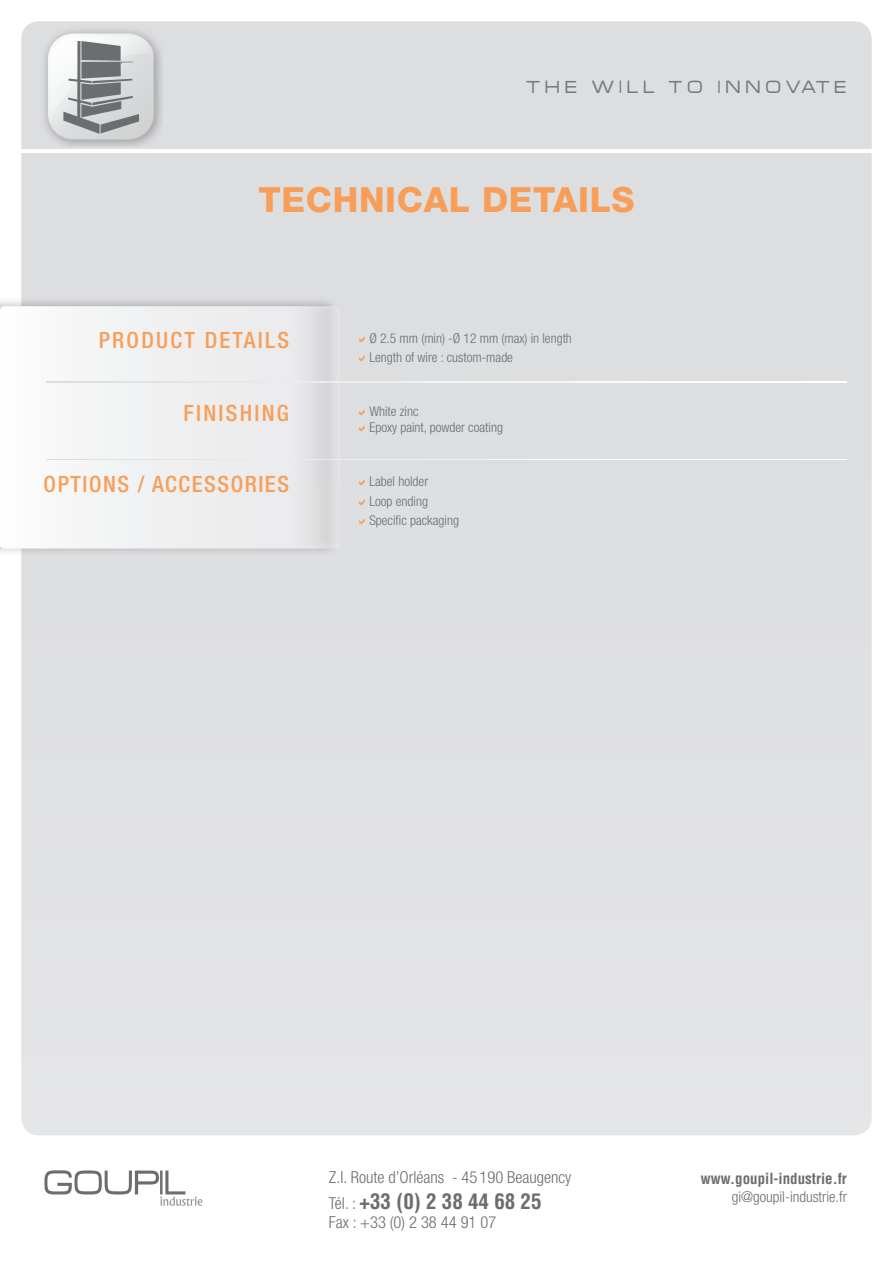
<style>
.page{position:relative;width:893px;height:1263px;background:#fff}
.page>*{position:absolute;margin:0;border:0;box-sizing:border-box;transform-origin:0 0}
.t1{font:800 34.5px "Helvetica 85";letter-spacing:.02em;color:#f89e58}
.t2{font:500 condensed 22.5px "Helvetica Neue LT Std";letter-spacing:.1em;color:#f89e58}
.t3{font:500 condensed 22.5px "Helvetica Neue LT Std";letter-spacing:.07em;color:#f89e58}
.t4{font:700 condensed 21px "Helvetica";color:#6c6d70}
.t5{font:19.35px "Acens";letter-spacing:.27em;color:#76787b}
.t6{font:300 condensed 16.5px "Helvetica Neue LT Std";color:#6c6d70}
.t7{font:700 condensed 15px "Helvetica";color:#6c6d70}
.t8{font:300 condensed 15px "Helvetica Neue LT Std";color:#6c6d70}
.t9{font:300 condensed 13.5px "Helvetica Neue LT Std";color:#6c6d70}
.s1{font-family:"Helvetica Neue LT Std";font-weight:300;font-size:16.5px}
</style>
<div class="page">
<div style="left:21px;top:21px;width:851px;height:1114px;background:#dddee0;border-radius:18px"></div>
<hr style="left:14px;top:150px;width:866px;height:3px;background:#fff">
<div style="left:0;top:296px;width:341px;height:261px;background:#231f20;opacity:.29"></div>
<div style="left:0;top:306px;width:340px;height:243px;background:linear-gradient(to right,#fdfdfd,#e2e2e4);border-radius:4px"></div>
<img style="left:36px;top:21px;width:126px;height:125px">
<svg style="left:47px;top:33px;width:108px;height:106px"></svg>
<svg style="left:44px;top:1170px;width:158px;height:36px"></svg>
<svg style="left:47px;top:382px;width:799px;height:1px"></svg>
<svg style="left:47px;top:459px;width:799px;height:1px"></svg>
<p class="t5" style="left:527px;top:77px;width:321px">THE WILL TO INNOVATE</p>
<p class="t1" style="left:259px;top:179px;width:377px">TECHNICAL DETAILS</p>
<p class="t2" style="left:99px;top:327px;width:192px">PRODUCT DETAILS</p>
<p class="t9" style="left:369px;top:330px;width:204px">Ø 2.5 mm (min) -Ø 12 mm (max) in length</p>
<p class="t9" style="left:369px;top:350px;width:145px">Length of wire : custom-made</p>
<p class="t2" style="left:184px;top:400px;width:107px">FINISHING</p>
<p class="t9" style="left:369px;top:403px;width:51px">White zinc</p>
<p class="t9" style="left:369px;top:419px;width:135px">Epoxy paint, powder coating</p>
<p class="t3" style="left:44px;top:470px;width:247px">OPTIONS / ACCESSORIES</p>
<p class="t9" style="left:369px;top:474px;width:60px">Label holder</p>
<p class="t9" style="left:369px;top:493px;width:60px">Loop ending</p>
<p class="t9" style="left:369px;top:513px;width:91px">Specific packaging</p>
<p class="t6" style="left:329px;top:1168px;width:244px">Z.I. Route d’Orléans - 45 190 Beaugency</p>
<p class="t4" style="left:329px;top:1188px;width:214px"><span class="s1">Tél. :</span> +33 (0) 2 38 44 68 25</p>
<p class="t6" style="left:329px;top:1213px;width:169px">Fax : +33 (0) 2 38 44 91 07</p>
<p class="t7" style="left:701px;top:1169px;width:148px">www.goupil-industrie.fr</p>
<p class="t8" style="left:732px;top:1187px;width:117px">gi@goupil-industrie.fr</p>
</div>
